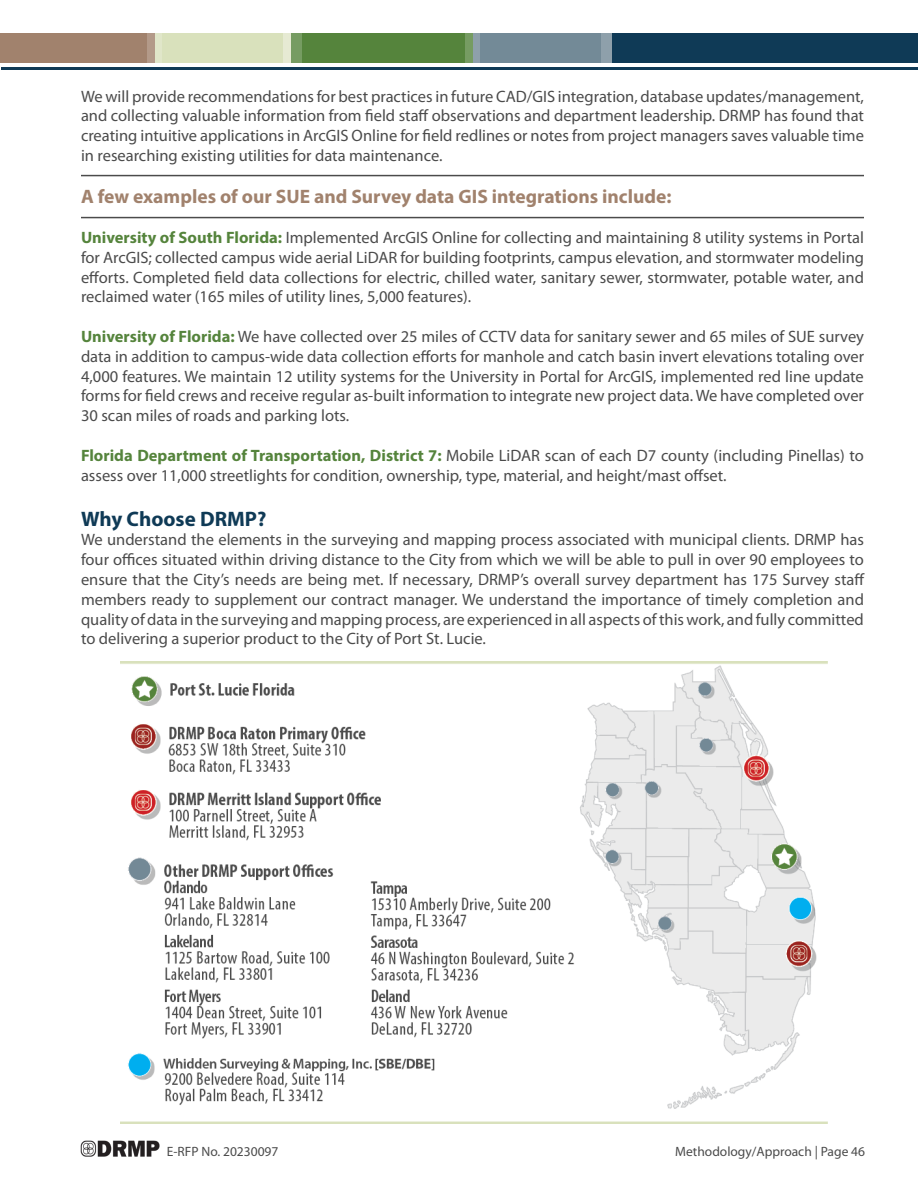
<style>
.page{position:relative;width:918px;height:1188px;background:#fff}
.page>*{position:absolute;margin:0;border:0;box-sizing:border-box;transform-origin:0 0}
.Subhead_1{font:700 21px "Myriad Pro";color:#0f3a56}
.Call_Out_2{font:700 19.5px "Myriad Pro";color:#a1826d}
.Body_Text{font:16.5px/19.8px "Myriad Pro";color:#4b4b4b;text-align:justify}
.Subhead_1-2{font:16.5px/19.8px "Myriad Pro";color:#4b4b4b;text-align:justify}
.t1{font:13.5px "Myriad Pro";color:#4b4b4b}
.s1{font-weight:700;color:#55843c}
</style>
<div class="page">
<img style="left:80px;top:1140px;width:80px;height:17px">
<div style="left:0;top:34px;width:602px;height:29px;background:#a1826d"></div>
<div style="left:155px;top:34px;width:447px;height:29px;background:#d9e1bc"></div>
<svg style="left:148px;top:33px;width:14px;height:30px"></svg>
<div style="left:292px;top:34px;width:626px;height:29px;background:#55843c"></div>
<div style="left:473px;top:34px;width:445px;height:29px;background:#738a97"></div>
<svg style="left:601px;top:33px;width:19px;height:30px"></svg>
<svg style="left:466px;top:33px;width:14px;height:30px"></svg>
<div style="left:612px;top:34px;width:306px;height:29px;background:#0f3a56"></div>
<svg style="left:283px;top:33px;width:19px;height:30px"></svg>
<hr style="left:1px;top:67px;width:917px;height:3px;background:#0f3a56">
<hr style="left:81px;top:175px;width:783px;height:1px;background:#4b4b4b">
<hr style="left:81px;top:217px;width:783px;height:1px;background:#4b4b4b">
<img style="left:120px;top:662px;width:708px;height:461px">
<p class="Body_Text" style="left:81px;top:86px;width:785px">We will provide recommendations for best practices in future CAD/GIS integration, database updates/management, and collecting valuable information from field staff observations and department leadership. DRMP has found that creating intuitive applications in ArcGIS Online for field redlines or notes from project managers saves valuable time in researching existing utilities for data maintenance.</p>
<p class="Call_Out_2" style="left:81px;top:184px;width:592px">A few examples of our SUE and Survey data GIS integrations include:</p>
<p class="Body_Text" style="left:81px;top:227px;width:785px"><span class="s1">University of South Florida:</span> Implemented ArcGIS Online for collecting and maintaining 8 utility systems in Portal for ArcGIS; collected campus wide aerial LiDAR for building footprints, campus elevation, and stormwater modeling efforts. Completed field data collections for electric, chilled water, sanitary sewer, stormwater, potable water, and reclaimed water (165 miles of utility lines, 5,000 features).</p>
<p class="Body_Text" style="left:81px;top:326px;width:785px"><span class="s1">University of Florida:</span> We have collected over 25 miles of CCTV data for sanitary sewer and 65 miles of SUE survey data in addition to campus-wide data collection efforts for manhole and catch basin invert elevations totaling over 4,000 features. We maintain 12 utility systems for the University in Portal for ArcGIS, implemented red line update forms for field crews and receive regular as-built information to integrate new project data. We have completed over 30 scan miles of roads and parking lots.</p>
<p class="Body_Text" style="left:81px;top:445px;width:784px"><span class="s1">Florida Department of Transportation, District 7:</span> Mobile LiDAR scan of each D7 county (including Pinellas) to assess over 11,000 streetlights for condition, ownership, type, material, and height/mast offset.</p>
<p class="Subhead_1" style="left:81px;top:505px;width:187px">Why Choose DRMP?</p>
<p class="Subhead_1-2" style="left:81px;top:530px;width:785px">We understand the elements in the surveying and mapping process associated with municipal clients. DRMP has four offices situated within driving distance to the City from which we will be able to pull in over 90 employees to ensure that the City’s needs are being met. If necessary, DRMP’s overall survey department has 175 Survey staff members ready to supplement our contract manager. We understand the importance of timely completion and quality of data in the surveying and mapping process, are experienced in all aspects of this work, and fully committed to delivering a superior product to the City of Port St. Lucie.</p>
<p class="t1" style="left:167px;top:1143px;width:113px">E-RFP No. 20230097</p>
<p class="t1" style="left:675px;top:1143px;width:191px">Methodology/Approach | Page 46</p>
</div>
